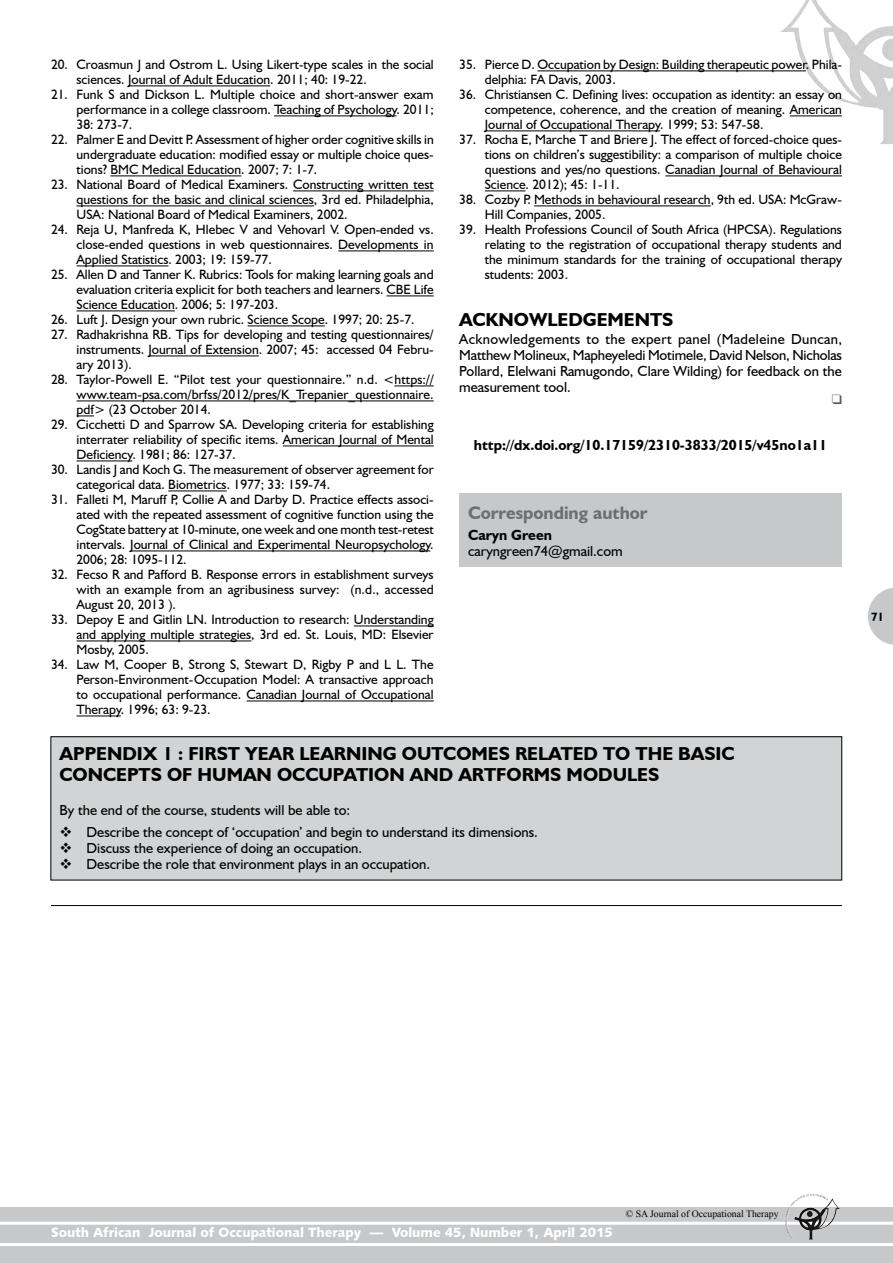
<style>
.page{position:relative;width:893px;height:1263px;background:#fff}
.page>*{position:absolute;margin:0;border:0;box-sizing:border-box;transform-origin:0 0}
.t1{font:700 18.75px/21px "Humanist 521 BT";color:#000}
.t2{font:700 18px "Humanist 521 BT";color:#6d6e71}
.t3{font:14.55px/16px "Humanist 521 BT";color:#000}
.t4{font:700 14.55px "Humanist 521 BT";color:#000}
.t5{font:13.5px/15px "Humanist 521 BT";color:#000;text-align:justify}
.t6{font:13.5px "Humanist 531 BT Black A";color:#fff}
.t7{font:700 12px "Humanist 521 BT";color:#000}
.t8{font:9.75px "Times New Roman";color:#000}
</style>
<div class="page">
<svg style="left:868px;top:588px;width:25px;height:57px"></svg>
<div style="left:0;top:1208px;width:893px;height:55px;background:#c7c8ca"></div>
<hr style="left:0;top:1222px;width:893px;height:3px;background:#fff">
<hr style="left:0;top:1243px;width:893px;height:3px;background:#fff">
<img style="left:805px;top:1194px;width:18px;height:4px">
<img style="left:780px;top:0;width:113px;height:144px">
<div style="left:459px;top:494px;width:383px;height:73px;background:#c7c8ca"></div>
<hr style="left:128px;top:85px;width:142px;height:1px;background:#000">
<hr style="left:274px;top:115px;width:123px;height:1px;background:#000">
<hr style="left:110px;top:175px;width:131px;height:1px;background:#000">
<hr style="left:293px;top:190px;width:141px;height:1px;background:#000">
<hr style="left:77px;top:205px;width:237px;height:1px;background:#000">
<hr style="left:338px;top:250px;width:96px;height:1px;background:#000">
<hr style="left:77px;top:265px;width:91px;height:1px;background:#000">
<hr style="left:386px;top:295px;width:48px;height:1px;background:#000">
<hr style="left:77px;top:310px;width:98px;height:1px;background:#000">
<hr style="left:248px;top:325px;width:77px;height:1px;background:#000">
<hr style="left:148px;top:355px;width:111px;height:1px;background:#000">
<hr style="left:394px;top:385px;width:40px;height:1px;background:#000">
<hr style="left:77px;top:400px;width:357px;height:1px;background:#000">
<svg style="left:77px;top:415px;width:17px;height:1px"></svg>
<hr style="left:283px;top:445px;width:151px;height:1px;background:#000">
<hr style="left:77px;top:460px;width:55px;height:1px;background:#000">
<hr style="left:168px;top:490px;width:59px;height:1px;background:#000">
<hr style="left:130px;top:550px;width:300px;height:1px;background:#000">
<hr style="left:354px;top:625px;width:80px;height:1px;background:#000">
<hr style="left:77px;top:640px;width:174px;height:1px;background:#000">
<hr style="left:246px;top:700px;width:188px;height:1px;background:#000">
<hr style="left:77px;top:715px;width:44px;height:1px;background:#000">
<hr style="left:537px;top:70px;width:269px;height:1px;background:#000">
<hr style="left:790px;top:115px;width:52px;height:1px;background:#000">
<hr style="left:485px;top:130px;width:175px;height:1px;background:#000">
<hr style="left:665px;top:175px;width:177px;height:1px;background:#000">
<hr style="left:485px;top:190px;width:41px;height:1px;background:#000">
<hr style="left:534px;top:205px;width:177px;height:1px;background:#000">
<div style="left:51px;top:737px;width:791px;height:143px;background:#d1d3d4"></div>
<div style="left:51px;top:736px;width:791px;height:144px;border:1px solid #000"></div>
<hr style="left:51px;top:905px;width:791px;height:1px;background:#000">
<p class="t5" style="left:77px;top:57px;width:359px;text-indent:-26px">20. Croasmun J and Ostrom L. Using Likert-type scales in the social sciences. Journal of Adult Education. 2011; 40: 19-22.</p>
<p class="t5" style="left:77px;top:87px;width:359px;text-indent:-26px">21. Funk S and Dickson L. Multiple choice and short-answer exam performance in a college classroom. Teaching of Psychology. 2011; 38: 273-7.</p>
<p class="t5" style="left:77px;top:132px;width:359px;text-indent:-26px">22. Palmer E and Devitt P. Assessment of higher order cognitive skills in undergraduate education: modified essay or multiple choice ques&shy;tions? BMC Medical Education. 2007; 7: 1-7.</p>
<p class="t5" style="left:77px;top:177px;width:359px;text-indent:-26px">23. National Board of Medical Examiners. Constructing written test questions for the basic and clinical sciences, 3rd ed. Philadelphia, USA: National Board of Medical Examiners, 2002.</p>
<p class="t5" style="left:77px;top:222px;width:359px;text-indent:-26px">24. Reja U, Manfreda K, Hlebec V and Vehovarl V. Open-ended vs. close-ended questions in web questionnaires. Developments in Applied Statistics. 2003; 19: 159-77.</p>
<p class="t5" style="left:77px;top:267px;width:359px;text-indent:-26px">25. Allen D and Tanner K. Rubrics: Tools for making learning goals and evaluation criteria explicit for both teachers and learners. CBE Life Science Education. 2006; 5: 197-203.</p>
<p class="t5" style="left:51px;top:312px;width:365px">26. Luft J. Design your own rubric. Science Scope. 1997; 20: 25-7.</p>
<p class="t5" style="left:77px;top:327px;width:359px;text-indent:-26px">27. Radhakrishna RB. Tips for developing and testing questionnaires/ instruments. Journal of Extension. 2007; 45: accessed 04 Febru&shy;ary 2013).</p>
<p class="t5" style="left:77px;top:372px;width:359px;text-indent:-26px">28. Taylor-Powell E. “Pilot test your questionnaire.” n.d. &lt;https:// www.team-psa.com/brfss/2012/pres/K_Trepanier_questionnaire. pdf&gt; (23 October 2014.</p>
<p class="t5" style="left:77px;top:417px;width:359px;text-indent:-26px">29. Cicchetti D and Sparrow SA. Developing criteria for establishing interrater reliability of specific items. American Journal of Mental Deficiency. 1981; 86: 127-37.</p>
<p class="t5" style="left:77px;top:462px;width:359px;text-indent:-26px">30. Landis J and Koch G. The measurement of observer agreement for categorical data. Biometrics. 1977; 33: 159-74.</p>
<p class="t5" style="left:76px;top:492px;width:359px;text-indent:-25px">31. Falleti M, Maruff P, Collie A and Darby D. Practice effects associ&shy;ated with the repeated assessment of cognitive function using the CogState battery at 10-minute, one week and one month test-retest intervals. Journal of Clinical and Experimental Neuropsychology.<br>2006; 28: 1095-112.</p>
<p class="t5" style="left:76px;top:567px;width:359px;text-indent:-26px">32. Fecso R and Pafford B. Response errors in establishment surveys with an example from an agribusiness survey: (n.d., accessed August 20, 2013 ).</p>
<p class="t5" style="left:76px;top:612px;width:359px;text-indent:-26px">33. Depoy E and Gitlin LN. Introduction to research: Understanding and applying multiple strategies, 3rd ed. St. Louis, MD: Elsevier Mosby, 2005.</p>
<p class="t5" style="left:76px;top:657px;width:359px;text-indent:-26px">34. Law M, Cooper B, Strong S, Stewart D, Rigby P and L L. The Person-Environment-Occupation Model: A transactive approach to occupational performance. Canadian Journal of Occupational Therapy. 1996; 63: 9-23.</p>
<p class="t5" style="left:485px;top:57px;width:359px;text-indent:-26px">35. Pierce D. Occupation by Design: Building therapeutic power. Phila&shy;delphia: FA Davis, 2003.</p>
<p class="t5" style="left:485px;top:87px;width:359px;text-indent:-26px">36. Christiansen C. Defining lives: occupation as identity: an essay on competence, coherence, and the creation of meaning. American Journal of Occupational Therapy. 1999; 53: 547-58.</p>
<p class="t5" style="left:485px;top:132px;width:359px;text-indent:-26px">37. Rocha E, Marche T and Briere J. The effect of forced-choice ques&shy;tions on children’s suggestibility: a comparison of multiple choice questions and yes/no questions. Canadian Journal of Behavioural Science. 2012); 45: 1-11.</p>
<p class="t5" style="left:485px;top:192px;width:359px;text-indent:-26px">38. Cozby P. Methods in behavioural research, 9th ed. USA: McGraw-<br>Hill Companies, 2005.</p>
<p class="t5" style="left:485px;top:222px;width:359px;text-indent:-26px">39. Health Professions Council of South Africa (HPCSA). Regulations relating to the registration of occupational therapy students and the minimum standards for the training of occupational therapy students: 2003.</p>
<h1 class="t1" style="left:459px;top:309px;width:216px">ACKNOWLEDGEMENTS</h1>
<p class="t3" style="left:459px;top:331px;width:384px;text-align:justify">Acknowledgements to the expert panel (Madeleine Duncan, Matthew Molineux, Mapheyeledi Motimele, David Nelson, Nicholas Pollard, Elelwani Ramugondo, Clare Wilding) for feedback on the measurement tool.</p>
<p class="t4" style="left:474px;top:435px;width:355px">http://dx.doi.org/10.17159/2310-3833/2015/v45no1a11</p>
<h2 class="t2" style="left:468px;top:502px;width:181px">Corresponding author</h2>
<p class="t4" style="left:468px;top:525px;width:85px">Caryn Green</p>
<p class="t3" style="left:468px;top:542px;width:156px">caryngreen74@gmail.com</p>
<h1 class="t1" style="left:60px;top:742px;width:677px">APPENDIX 1 : FIRST YEAR LEARNING OUTCOMES RELATED TO THE BASIC<br>CONCEPTS OF HUMAN OCCUPATION AND ARTFORMS MODULES</h1>
<p class="t3" style="left:87px;top:798px;width:453px;line-height:22.4px;text-indent:-27px">By the end of the course, students will be able to:<br>Describe the concept of ‘occupation’ and begin to understand its dimensions.</p>
<p class="t3" style="left:87px;top:840px;width:345px">Discuss the experience of doing an occupation.<br>Describe the role that environment plays in an occupation.</p>
<p class="t7" style="left:871px;top:609px;width:15px">71</p>
<p class="t6" style="left:51px;top:1224px;width:563px">South African Journal of Occupational Therapy — Volume 45, Number 1, April 2015</p>
<p class="t8" style="left:626px;top:1207px;width:154px">© SA Journal of Occupational Therapy</p>
</div>
